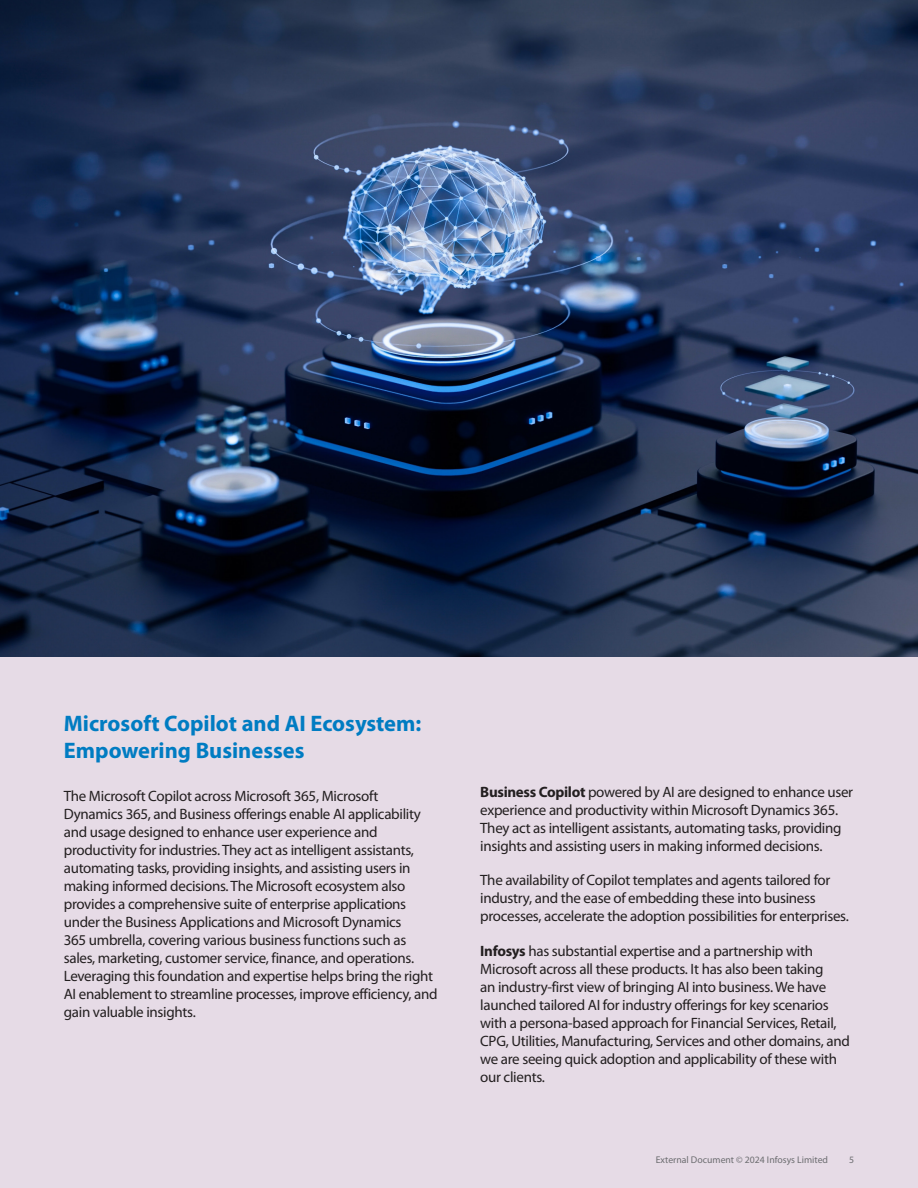
<style>
.page{position:relative;width:918px;height:1188px;background:#e6dbe6}
.page>*{position:absolute;margin:0;border:0;box-sizing:border-box;transform-origin:0 0}
.t1{font:700 22.5px/27px "Myriad Pro";color:#007cc2}
.t2{font:15px/18px "Myriad Pro";letter-spacing:-.02em;color:#231f20}
.t3{font:9.75px "Myriad Pro";color:#6c6d70}
.s1{font-weight:700}
</style>
<div class="page">
<img style="left:0;top:0;width:918px;height:657px">
<h1 class="t1" style="left:64px;top:709px;width:359px">Microsoft Copilot and AI Ecosystem:<br>Empowering Businesses</h1>
<p class="t2" style="left:64px;top:787px;width:375px">The Microsoft Copilot across Microsoft 365, Microsoft Dynamics 365, and Business offerings enable AI applicability and usage designed to enhance user experience and productivity for industries. They act as intelligent assistants, automating tasks, providing insights, and assisting users in making informed decisions. The Microsoft ecosystem also provides a comprehensive suite of enterprise applications under the Business Applications and Microsoft Dynamics<br>365 umbrella, covering various business functions such as sales, marketing, customer service, finance, and operations.<br>Leveraging this foundation and expertise helps bring the right AI enablement to streamline processes, improve efficiency, and gain valuable insights.</p>
<p class="t2" style="left:480px;top:783px;width:374px"><span class="s1">Business Copilot</span> powered by AI are designed to enhance user experience and productivity within Microsoft Dynamics 365.<br>They act as intelligent assistants, automating tasks, providing insights and assisting users in making informed decisions.</p>
<p class="t2" style="left:480px;top:870px;width:370px">The availability of Copilot templates and agents tailored for industry, and the ease of embedding these into business processes, accelerate the adoption possibilities for enterprises.</p>
<p class="t2" style="left:480px;top:941px;width:371px"><span class="s1">Infosys</span> has substantial expertise and a partnership with Microsoft across all these products. It has also been taking<br>an industry-first view of bringing AI into business. We have launched tailored AI for industry offerings for key scenarios with a persona-based approach for Financial Services, Retail, CPG, Utilities, Manufacturing, Services and other domains, and we are seeing quick adoption and applicability of these with our clients.</p>
<p class="t3" style="left:656px;top:1154px;width:174px">External Document © 2024 Infosys Limited</p>
<p class="t3" style="left:849px;top:1154px;width:7px">5</p>
</div>
